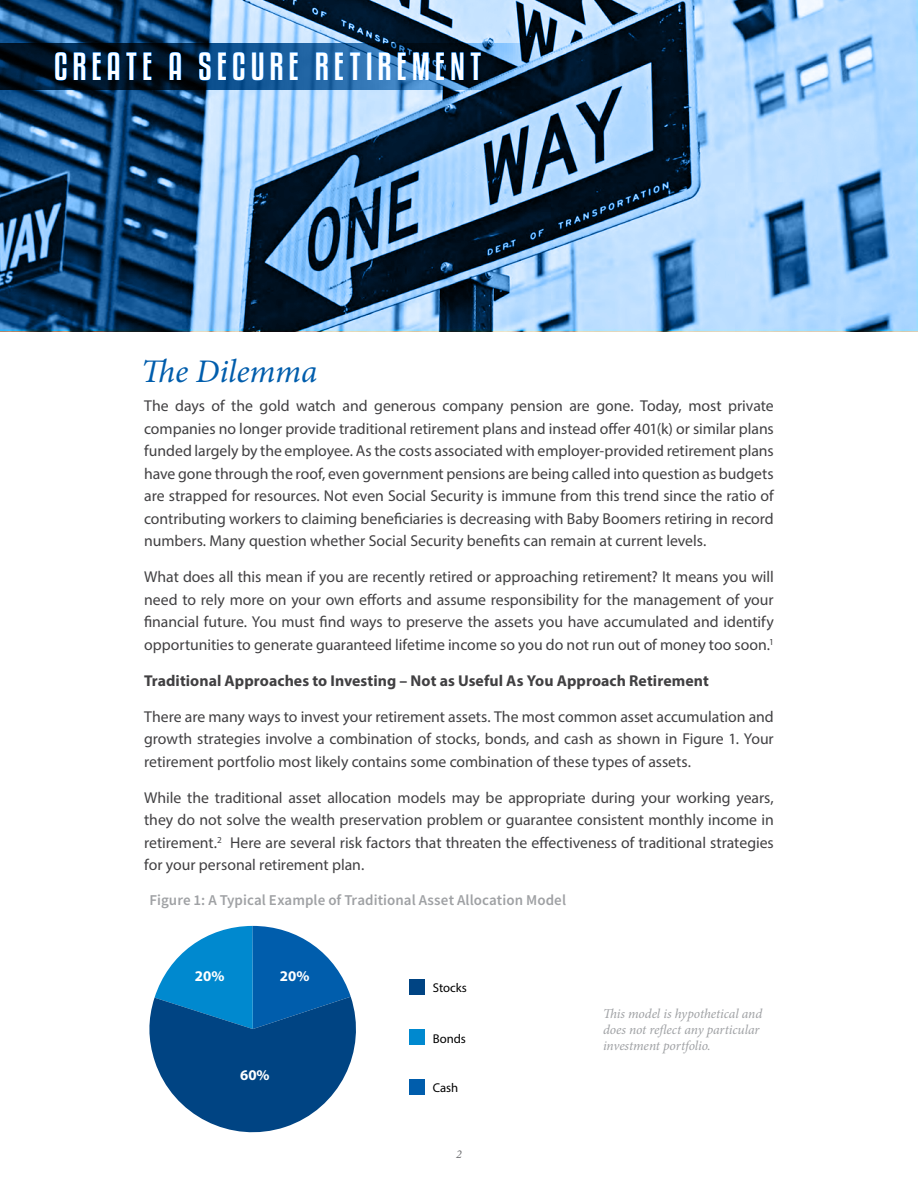
<style>
.page{position:relative;width:918px;height:1188px;background:#fff}
.page>*{position:absolute;margin:0;border:0;box-sizing:border-box;transform-origin:0 0}
.t1{font:34.5px "Kenyan Coffee Rg";letter-spacing:.145em;color:#fff}
.t2{font:italic 33px "Minion Pro";color:#005dac}
.t3{font:15.75px/22.5px "Myriad Pro";color:#414042;text-align:justify}
.t4{font:700 15.75px "Myriad Pro";letter-spacing:.005em;color:#414042}
.t5{font:600 15px "Source Sans Pro";letter-spacing:.005em;color:#9fa1a4}
.t6{font:700 14.85px "Myriad Pro";color:#fff}
.t7{font:italic 13.5px/16.2px "Minion Pro";letter-spacing:-.005em;color:#9fa1a4}
.t8{font:12.75px "Myriad Pro";color:#000}
.t9{font:italic 12px "Minion Pro";color:#6d6e71}
</style>
<div class="page">
<svg style="left:149px;top:926px;width:207px;height:207px"></svg>
<div style="left:409px;top:979px;width:15px;height:16px;background:#004483"></div>
<div style="left:409px;top:1029px;width:15px;height:16px;background:#0089cf"></div>
<div style="left:409px;top:1079px;width:15px;height:16px;background:#005dac"></div>
<svg style="left:0;top:0;width:918px;height:331px;background:#5c82a5"></svg>
<h1 class="t1" style="left:54px;top:43px;width:429px">CREATE A SECURE RETIREMENT</h1>
<h2 class="t2" style="left:141px;top:349px;width:178px">The Dilemma</h2>
<p class="t3" style="left:144px;top:395px;width:631px">The days of the gold watch and generous company pension are gone. Today, most private companies no longer provide traditional retirement plans and instead offer 401(k) or similar plans funded largely by the employee. As the costs associated with employer-provided retirement plans have gone through the roof, even government pensions are being called into question as budgets are strapped for resources. Not even Social Security is immune from this trend since the ratio of contributing workers to claiming beneficiaries is decreasing with Baby Boomers retiring in record numbers. Many question whether Social Security benefits can remain at current levels.</p>
<p class="t3" style="left:144px;top:566px;width:631px">What does all this mean if you are recently retired or approaching retirement? It means you will need to rely more on your own efforts and assume responsibility for the management of your financial future. You must find ways to preserve the assets you have accumulated and identify opportunities to generate guaranteed lifetime income so you do not run out of money too soon.<sup>1</sup></p>
<p class="t4" style="left:144px;top:670px;width:566px">Traditional Approaches to Investing – Not as Useful As You Approach Retirement</p>
<p class="t3" style="left:144px;top:705px;width:631px">There are many ways to invest your retirement assets. The most common asset accumulation and growth strategies involve a combination of stocks, bonds, and cash as shown in Figure 1. Your retirement portfolio most likely contains some combination of these types of assets.</p>
<p class="t3" style="left:144px;top:786px;width:631px">While the traditional asset allocation models may be appropriate during your working years, they do not solve the wealth preservation problem or guarantee consistent monthly income in retirement.<sup>2</sup> Here are several risk factors that threaten the effectiveness of traditional strategies for your personal retirement plan.</p>
<p class="t5" style="left:149px;top:890px;width:418px">Figure 1: A Typical Example of Traditional Asset Allocation Model</p>
<p class="t6" style="left:195px;top:966px;width:31px">20%</p>
<p class="t6" style="left:280px;top:966px;width:31px">20%</p>
<p class="t6" style="left:240px;top:1065px;width:31px">60%</p>
<p class="t8" style="left:433px;top:980px;width:36px">Stocks</p>
<p class="t8" style="left:433px;top:1031px;width:35px">Bonds</p>
<p class="t8" style="left:433px;top:1080px;width:27px">Cash</p>
<p class="t9" style="left:456px;top:1146px;width:7px">2</p>
<p class="t7" style="left:603px;top:1005px;width:161px">This model is hypothetical and does not reflect any particular investment portfolio.</p>
</div>
